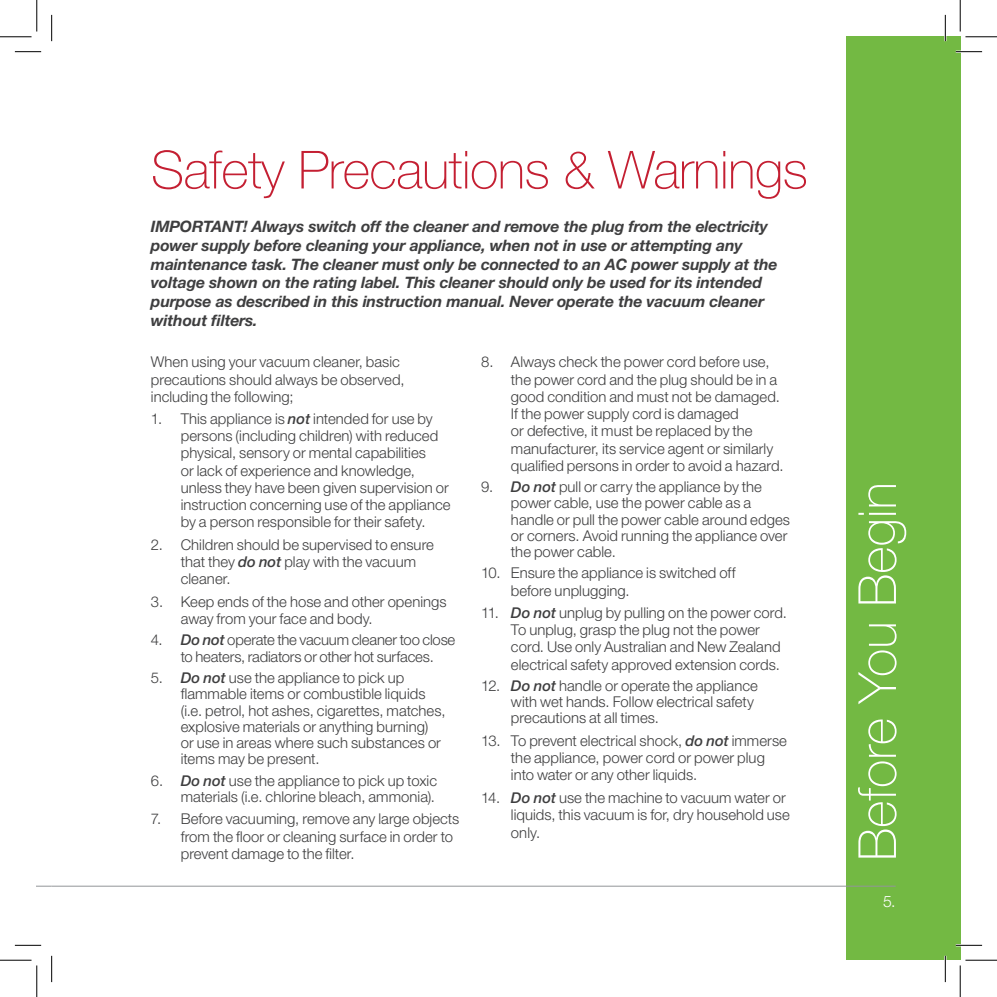
<style>
.page{position:relative;width:997px;height:997px;background:#fff}
.page>*{position:absolute;margin:0;border:0;box-sizing:border-box;transform-origin:0 0}
.Main_Heading{font:100 52.5px "Helvetica Neue LT Std";letter-spacing:-.01em;color:#c41f32}
.t1{font:100 52.5px "Helvetica Neue LT Std";color:#fff}
.Warning_Body_Copy{font:italic 700 15.75px/18.9px "Helvetica Neue LT Std";letter-spacing:-.01em;color:#3e3e3f}
.t2{font:300 15.75px "Helvetica Neue LT Std";color:#fff}
.Safety_Precautions_S{font:300 14.88px/17.3px "Helvetica Neue LT Std";color:#3e3e3f}
.s1{font-weight:500;font-style:italic}
</style>
<div class="page">
<div style="left:845px;top:37px;width:114px;height:922px;background:#73b943"></div>
<hr style="left:52px;top:885px;width:843px;height:1px;background:#939598">
<svg style="left:37px;top:885px;width:15px;height:1px"></svg>
<hr style="left:955px;top:51px;width:26px;height:2px;background:#fff">
<hr style="left:955px;top:943px;width:26px;height:3px;background:#fff">
<hr style="left:943px;top:15px;width:3px;height:26px;background:#fff">
<hr style="left:943px;top:955px;width:3px;height:26px;background:#fff">
<svg style="left:15px;top:51px;width:26px;height:1px"></svg>
<svg style="left:955px;top:51px;width:26px;height:1px"></svg>
<svg style="left:15px;top:944px;width:26px;height:1px"></svg>
<svg style="left:955px;top:944px;width:26px;height:1px"></svg>
<svg style="left:51px;top:15px;width:1px;height:26px"></svg>
<svg style="left:51px;top:955px;width:1px;height:26px"></svg>
<svg style="left:944px;top:15px;width:1px;height:26px"></svg>
<svg style="left:944px;top:955px;width:1px;height:26px"></svg>
<hr style="left:0;top:36px;width:32px;height:1px;background:#000">
<hr style="left:965px;top:36px;width:31px;height:1px;background:#000">
<hr style="left:0;top:959px;width:32px;height:1px;background:#000">
<hr style="left:965px;top:959px;width:31px;height:1px;background:#000">
<hr style="left:36px;top:0;width:1px;height:32px;background:#000">
<hr style="left:36px;top:965px;width:1px;height:31px;background:#000">
<hr style="left:959px;top:0;width:1px;height:32px;background:#000">
<hr style="left:959px;top:965px;width:1px;height:31px;background:#000">
<p class="Main_Heading" style="left:151px;top:140px;width:658px">Safety Precautions &amp; Warnings</p>
<p class="Warning_Body_Copy" style="left:151px;top:216px;width:628px">IMPORTANT! Always switch off the cleaner and remove the plug from the electricity power supply before cleaning your appliance, when not in use or attempting any maintenance task. The cleaner must only be connected to an AC power supply at the voltage shown on the rating label. This cleaner should only be used for its intended purpose as described in this instruction manual. Never operate the vacuum cleaner without filters.</p>
<p class="Safety_Precautions_S" style="left:151px;top:353px;width:255px">When using your vacuum cleaner, basic precautions should always be observed, including the following;</p>
<p class="Safety_Precautions_S" style="left:181px;top:409px;width:271px;text-indent:-30px">1. This appliance is <span class="s1">not</span> intended for use by persons (including children) with reduced physical, sensory or mental capabilities<br>or lack of experience and knowledge, unless they have been given supervision or instruction concerning use of the appliance by a person responsible for their safety.</p>
<p class="Safety_Precautions_S" style="left:181px;top:535px;width:255px;text-indent:-30px">2. Children should be supervised to ensure that they <span class="s1">do not</span> play with the vacuum cleaner.</p>
<p class="Safety_Precautions_S" style="left:181px;top:592px;width:267px;text-indent:-30px">3. Keep ends of the hose and other openings away from your face and body.</p>
<p class="Safety_Precautions_S" style="left:151px;top:631px;width:306px;line-height:16.3px;text-align:center">4. <span class="s1">Do not</span> operate the vacuum cleaner too close to heaters, radiators or other hot surfaces.</p>
<p class="Safety_Precautions_S" style="left:181px;top:669px;width:266px;line-height:16.3px;text-indent:-30px">5. <span class="s1">Do not</span> use the appliance to pick up flammable items or combustible liquids (i.e. petrol, hot ashes, cigarettes, matches, explosive materials or anything burning)<br>or use in areas where such substances or items may be present.</p>
<p class="Safety_Precautions_S" style="left:151px;top:771px;width:287px;line-height:16.3px;text-align:right">6. <span class="s1">Do not</span> use the appliance to pick up toxic materials (i.e. chlorine bleach, ammonia).</p>
<p class="Safety_Precautions_S" style="left:181px;top:809px;width:280px;text-indent:-30px">7. Before vacuuming, remove any large objects from the floor or cleaning surface in order to prevent damage to the filter.</p>
<p class="Safety_Precautions_S" style="left:511px;top:353px;width:274px;text-indent:-30px">8. Always check the power cord before use, the power cord and the plug should be in a good condition and must not be damaged.<br>If the power supply cord is damaged<br>or defective, it must be replaced by the manufacturer, its service agent or similarly qualified persons in order to avoid a hazard.</p>
<p class="Safety_Precautions_S" style="left:511px;top:478px;width:280px;line-height:16.3px;text-indent:-30px">9. <span class="s1">Do not</span> pull or carry the appliance by the power cable, use the power cable as a handle or pull the power cable around edges or corners. Avoid running the appliance over the power cable.</p>
<p class="Safety_Precautions_S" style="left:511px;top:564px;width:226px;text-indent:-30px">10. Ensure the appliance is switched off before unplugging.</p>
<p class="Safety_Precautions_S" style="left:511px;top:603px;width:277px;text-indent:-30px">11. <span class="s1">Do not</span> unplug by pulling on the power cord.<br>To unplug, grasp the plug not the power cord. Use only Australian and New Zealand electrical safety approved extension cords.</p>
<p class="Safety_Precautions_S" style="left:511px;top:677px;width:248px;line-height:16.3px;text-indent:-30px">12. <span class="s1">Do not</span> handle or operate the appliance with wet hands. Follow electrical safety precautions at all times.</p>
<p class="Safety_Precautions_S" style="left:511px;top:731px;width:277px;text-indent:-30px">13. To prevent electrical shock, <span class="s1">do not</span> immerse the appliance, power cord or power plug into water or any other liquids.</p>
<p class="Safety_Precautions_S" style="left:511px;top:788px;width:280px;text-indent:-30px">14. <span class="s1">Do not</span> use the machine to vacuum water or liquids, this vacuum is for, dry household use only.</p>
<p class="t1" style="left:847px;top:860px;width:380px;rotate:-90deg">Before You Begin</p>
<p class="t2" style="left:882px;top:891px;width:14px">5.</p>
</div>
